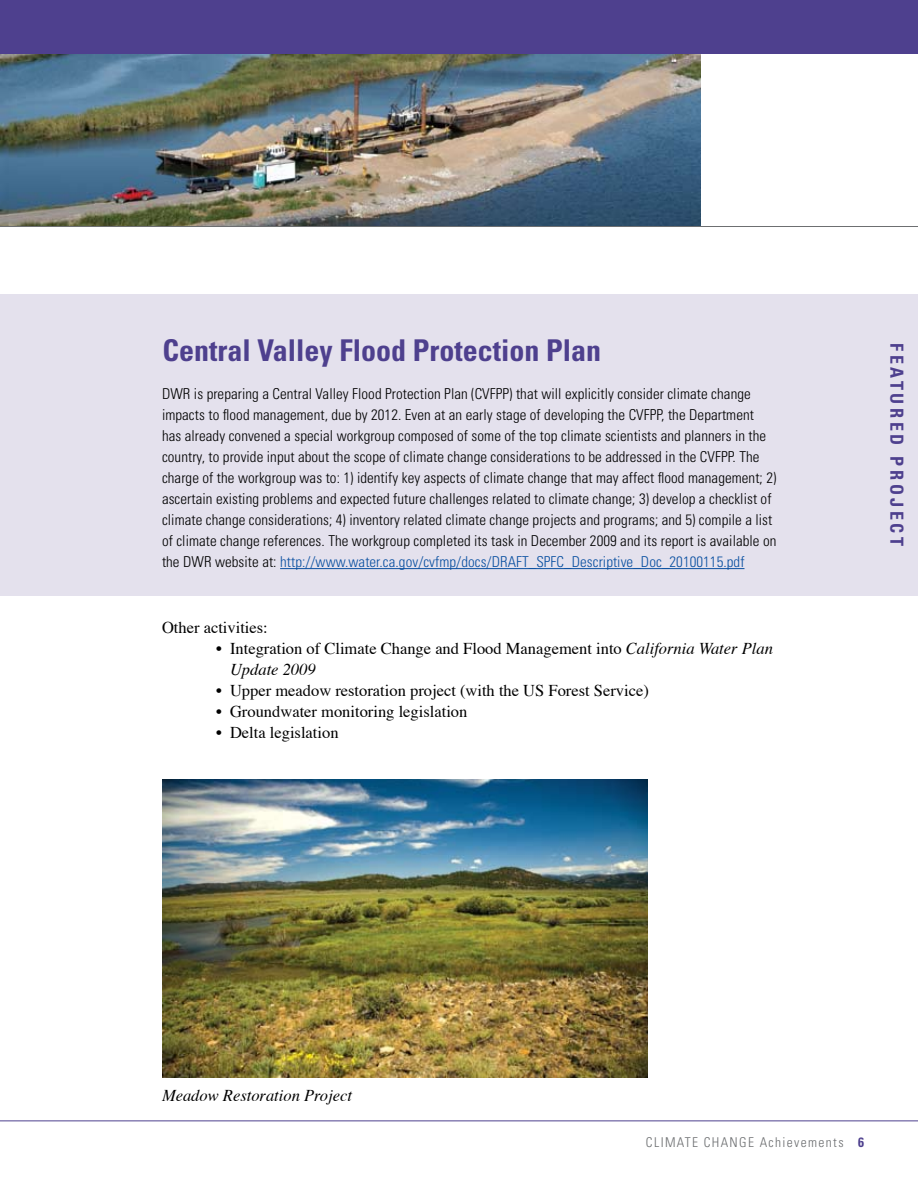
<style>
.page{position:relative;width:918px;height:1188px;background:#fff}
.page>*{position:absolute;margin:0;border:0;box-sizing:border-box;transform-origin:0 0}
.t1{font:700 condensed 30px "Univers";color:#4e408e}
.t2{font:700 condensed 18px "Univers";letter-spacing:.2em;color:#4e408e}
.t3{font:16.5px/21px "Times";color:#000}
.t4{font:italic 16.5px "Times";color:#000}
.t5{font:300 condensed 15px/21px "Univers";letter-spacing:.005em;color:#000}
.t6{font:300 condensed 13.5px "Univers";letter-spacing:.1em;color:#6d6f71}
.s1{color:#0a50a1}
.s2{font-style:italic}
.s3{font-weight:700;color:#4e408e}
</style>
<div class="page">
<div style="left:0;top:294px;width:918px;height:302px;background:#e4e1ed"></div>
<img style="left:162px;top:779px;width:486px;height:299px">
<img style="left:0;top:53px;width:701px;height:173px">
<hr style="left:280px;top:568px;width:465px;height:1px;background:#0a50a1">
<hr style="left:0;top:1120px;width:918px;height:1px;background:#4e408e">
<div style="left:0;top:0;width:918px;height:53px;background:#4e408e"></div>
<hr style="left:0;top:226px;width:918px;height:1px;background:#6d6f71">
<h1 class="t1" style="left:162px;top:332px;width:440px">Central Valley Flood Protection Plan</h1>
<p class="t5" style="left:162px;top:383px;width:616px">DWR is preparing a Central Valley Flood Protection Plan (CVFPP) that will explicitly consider climate change impacts to flood management, due by 2012. Even at an early stage of developing the CVFPP, the Department has already convened a special workgroup composed of some of the top climate scientists and planners in the country, to provide input about the scope of climate change considerations to be addressed in the CVFPP. The charge of the workgroup was to: 1) identify key aspects of climate change that may affect flood management; 2) ascertain existing problems and expected future challenges related to climate change; 3) develop a checklist of climate change considerations; 4) inventory related climate change projects and programs; and 5) compile a list of climate change references. The workgroup completed its task in December 2009 and its report is available on the DWR website at: <span class="s1">http://www.water.ca.gov/cvfmp/docs/DRAFT_SPFC_Descriptive_Doc_20100115.pdf</span></p>
<p class="t3" style="left:162px;top:616px;width:107px">Other activities:</p>
<p class="t3" style="left:230px;top:637px;width:544px;text-indent:-14px">• Integration of Climate Change and Flood Management into <span class="s2">California Water Plan<br>Update 2009</span></p>
<p class="t3" style="left:216px;top:679px;width:434px">• Upper meadow restoration project (with the US Forest Service)</p>
<p class="t3" style="left:216px;top:700px;width:253px">• Groundwater monitoring legislation</p>
<p class="t3" style="left:216px;top:721px;width:124px">• Delta legislation</p>
<p class="t2" style="left:908px;top:343px;width:204px;rotate:90deg">FEATURED PROJECT</p>
<p class="t4" style="left:162px;top:1081px;width:192px">Meadow Restoration Project</p>
<p class="t6" style="left:646px;top:1134px;width:220px">CLIMATE CHANGE Achievements <span class="s3">6</span></p>
</div>
